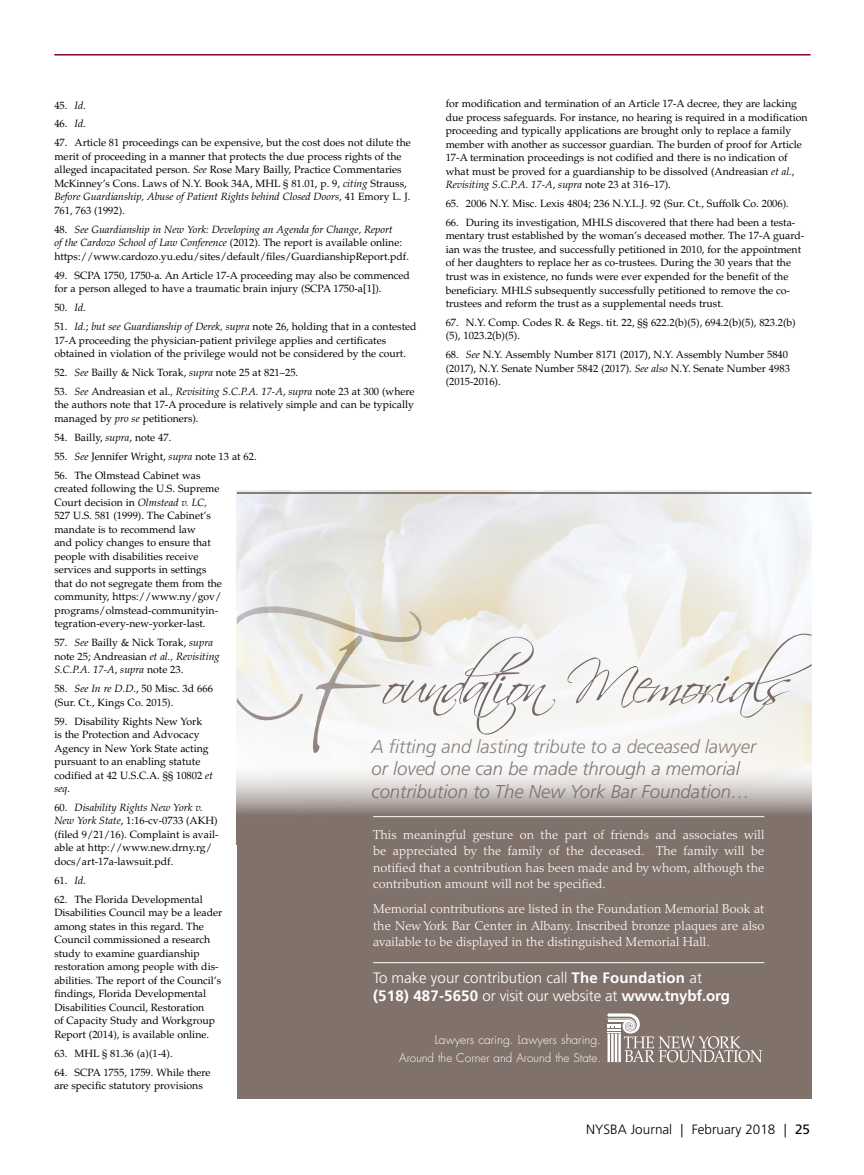
<style>
.page{position:relative;width:864px;height:1175px;background:#fff}
.page>*{position:absolute;margin:0;border:0;box-sizing:border-box;transform-origin:0 0}
.t1{font:italic 300 18.45px/22.2px "Frutiger";color:#766761}
.t2{font:300 15px/18.1px "Frutiger";color:#fff}
.t3{font:300 13.5px "Frutiger";color:#000}
.t4{font:300 12.75px/16.6px "Palatino";letter-spacing:.01em;color:#fff;text-align:justify}
.t5{font:300 12px "Futura";color:#fff}
.t6{font:300 11.7px "Futura";color:#fff}
.t7{font:10.5px/13.5px "Palatino";color:#000}
.s1{font-style:italic}
.s2{font-weight:700}
.s3{font-weight:400}
</style>
<div class="page">
<hr style="left:54px;top:54px;width:757px;height:2px;background:#860038">
<div style="left:237px;top:844px;width:575px;height:254px;background:#80716b"></div>
<div style="left:236px;top:765px;width:576px;height:79px;background:#80716b"></div>
<hr style="left:373px;top:962px;width:391px;height:1px;background:#fff">
<img style="left:236px;top:490px;width:575px;height:324px">
<hr style="left:237px;top:492px;width:575px;height:2px;background:#766761">
<hr style="left:373px;top:816px;width:391px;height:1px;background:#fff">
<svg style="left:607px;top:1013px;width:155px;height:49px"></svg>
<svg style="left:382px;top:633px;width:430px;height:101px;fill:#f5f5f4"></svg>
<p class="t7" style="left:446px;top:97px;width:363px">for modification and termination of an Article 17-A decree, they are lacking due process safeguards. For instance, no hearing is required in a modification proceeding and typically applications are brought only to replace a family member with another as successor guardian. The burden of proof for Article 17-A termination proceedings is not codified and there is no indication of what must be proved for a guardianship to be dissolved (Andreasian <span class="s1">et al.</span>, <span class="s1">Revisiting S.C.P.A. 17-A</span>, <span class="s1">supra</span> note 23 at 316–17).</p>
<p class="t7" style="left:446px;top:197px;width:345px">65. 2006 N.Y. Misc. Lexis 4804; 236 N.Y.L.J. 92 (Sur. Ct., Suffolk Co. 2006).</p>
<p class="t7" style="left:446px;top:216px;width:360px">66. During its investigation, MHLS discovered that there had been a testa&shy;mentary trust established by the woman’s deceased mother. The 17-A guard&shy;ian was the trustee, and successfully petitioned in 2010, for the appointment of her daughters to replace her as co-trustees. During the 30 years that the trust was in existence, no funds were ever expended for the benefit of the beneficiary. MHLS subsequently successfully petitioned to remove the co&shy;trustees and reform the trust as a supplemental needs trust.</p>
<p class="t7" style="left:446px;top:316px;width:352px">67. N.Y. Comp. Codes R. &amp; Regs. tit. 22, §§ 622.2(b)(5), 694.2(b)(5), 823.2(b) (5), 1023.2(b)(5).</p>
<p class="t7" style="left:446px;top:348px;width:346px">68. <span class="s1">See</span> N.Y. Assembly Number 8171 (2017), N.Y. Assembly Number 5840 (2017), N.Y. Senate Number 5842 (2017). <span class="s1">See also</span> N.Y. Senate Number 4983 (2015-2016).</p>
<p class="t7" style="left:54px;top:98px;width:33px">45. <span class="s1">Id</span>.</p>
<p class="t7" style="left:54px;top:117px;width:33px">46. <span class="s1">Id</span>.</p>
<p class="t7" style="left:54px;top:136px;width:358px">47. Article 81 proceedings can be expensive, but the cost does not dilute the merit of proceeding in a manner that protects the due process rights of the alleged incapacitated person. <span class="s1">See</span> Rose Mary Bailly, Practice Commentaries McKinney’s Cons. Laws of N.Y. Book 34A, MHL § 81.01, p. 9, <span class="s1">citing</span> Strauss, <span class="s1">Before Guardianship, Abuse of Patient Rights behind Closed Doors</span>, 41 Emory L. J.<br>761, 763 (1992).</p>
<p class="t7" style="left:54px;top:223px;width:356px">48. <span class="s1">See Guardianship in New York: Developing an Agenda for Change, Report<br>of the Cardozo School of Law Conference</span> (2012). The report is available online: https://www.cardozo.yu.edu/sites/default/files/GuardianshipReport.pdf.</p>
<p class="t7" style="left:54px;top:269px;width:357px">49. SCPA 1750, 1750-a. An Article 17-A proceeding may also be commenced for a person alleged to have a traumatic brain injury (SCPA 1750-a[1]).</p>
<p class="t7" style="left:54px;top:301px;width:33px">50. <span class="s1">Id</span>.</p>
<p class="t7" style="left:54px;top:320px;width:364px">51. <span class="s1">Id.</span>; <span class="s1">but see Guardianship of Derek, supra</span> note 26, holding that in a contested<br>17-A proceeding the physician-patient privilege applies and certificates obtained in violation of the privilege would not be considered by the court.</p>
<p class="t7" style="left:54px;top:366px;width:245px">52. <span class="s1">See</span> Bailly &amp; Nick Torak, <span class="s1">supra</span> note 25 at 821–25.</p>
<p class="t7" style="left:54px;top:385px;width:362px;text-align:justify">53. <span class="s1">See</span> Andreasian et al.<span class="s1">, Revisiting S.C.P.A. 17-A</span>, <span class="s1">supra</span> note 23 at 300 (where the authors note that 17-A procedure is relatively simple and can be typically managed by <span class="s1">pro se</span> petitioners).</p>
<p class="t7" style="left:54px;top:431px;width:118px">54. Bailly, <span class="s1">supra</span>, note 47.</p>
<p class="t7" style="left:54px;top:449px;width:204px">55. <span class="s1">See</span> Jennifer Wright, <span class="s1">supra</span> note 13 at 62.</p>
<p class="t7" style="left:54px;top:468px;width:169px">56. The Olmstead Cabinet was created following the U.S. Supreme Court decision in <span class="s1">Olmstead v. LC, </span>527 U.S. 581 (1999). The Cabinet’s mandate is to recommend law<br>and policy changes to ensure that people with disabilities receive services and supports in settings that do not segregate them from the community, https://www.ny/gov/ programs/olmstead-communityin&shy;tegration-every-new-yorker-last.</p>
<p class="t7" style="left:54px;top:636px;width:167px">57. <span class="s1">See</span> Bailly &amp; Nick Torak, <span class="s1">supra </span>note 25; Andreasian <span class="s1">et al., Revisiting<br>S.C.P.A. 17-A</span>, <span class="s1">supra</span> note 23.</p>
<p class="t7" style="left:54px;top:682px;width:160px">58. <span class="s1">See In re D.D.</span>, 50 Misc. 3d 666 (Sur. Ct., Kings Co. 2015).</p>
<p class="t7" style="left:54px;top:714px;width:160px">59. Disability Rights New York<br>is the Protection and Advocacy<br>Agency in New York State acting pursuant to an enabling statute codified at 42 U.S.C.A. §§ 10802 <span class="s1">et seq</span>.</p>
<p class="t7" style="left:54px;top:800px;width:166px">60. <span class="s1">Disability Rights New York v.<br>New York State</span>, 1:16-cv-0733 (AKH) (filed 9/21/16). Complaint is avail&shy;able at http://www.new.drny.rg/ docs/art-17a-lawsuit.pdf.</p>
<p class="t7" style="left:54px;top:873px;width:33px">61. <span class="s1">Id</span>.</p>
<p class="t7" style="left:54px;top:892px;width:170px">62. The Florida Developmental Disabilities Council may be a leader among states in this regard. The Council commissioned a research study to examine guardianship restoration among people with dis&shy;abilities. The report of the Council’s findings, Florida Developmental Disabilities Council, Restoration<br>of Capacity Study and Workgroup Report (2014), is available online.</p>
<p class="t7" style="left:54px;top:1046px;width:120px">63. MHL § 81.36 (a)(1-4).</p>
<p class="t7" style="left:54px;top:1065px;width:158px">64. SCPA 1755, 1759. While there are specific statutory provisions</p>
<h1 class="t1" style="left:371px;top:736px;width:386px">A fitting and lasting tribute to a deceased lawyer or loved one can be made through a memorial contribution to The New York Bar Foundation…</h1>
<p class="t4" style="left:373px;top:826px;width:393px">This meaningful gesture on the part of friends and associates will be appreciated by the family of the deceased. The family will be notified that a contribution has been made and by whom, although the contribution amount will not be specified.</p>
<p class="t4" style="left:373px;top:900px;width:393px">Memorial contributions are listed in the Foundation Memorial Book at the New York Bar Center in Albany. Inscribed bronze plaques are also available to be displayed in the distinguished Memorial Hall.</p>
<h2 class="t2" style="left:373px;top:968px;width:359px">To make your contribution call <span class="s2">The Foundation</span> at <span class="s2">(518) 487-5650</span> or visit our website at <span class="s2">www.tnybf.org</span></h2>
<p class="t5" style="left:435px;top:1032px;width:168px">Lawyers caring. Lawyers sharing.</p>
<p class="t6" style="left:399px;top:1051px;width:203px">Around the Corner and Around the State.</p>
<p class="t3" style="left:586px;top:1122px;width:225px">NYSBA Journal | February 2018 | <span class="s3">25</span></p>
</div>
